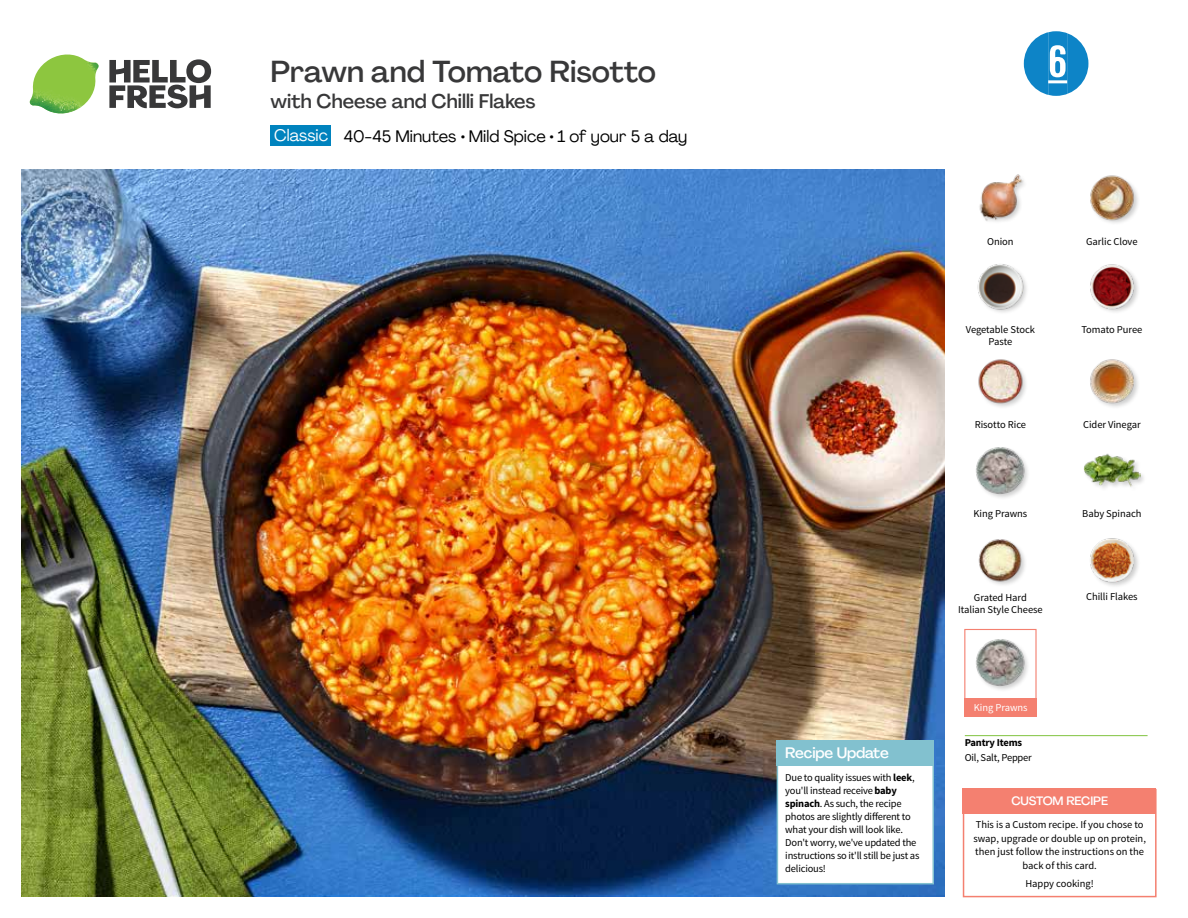
<style>
.page{position:relative;width:1188px;height:918px;background:#fff}
.page>*{position:absolute;margin:0;border:0;box-sizing:border-box;transform-origin:0 0}
.t1{font:45.9px "Kapra";color:#fff;scale:1.18 1}
.t2{font:500 30px "Agrandir";letter-spacing:-.005em;color:#383839}
.t3{font:500 19.5px "Agrandir";color:#383839}
.t4{font:16.5px "Agrandir";color:#000}
.t5{font:500 15px "Agrandir";letter-spacing:-.01em;color:#fff}
.t6{font:500 12px "Agrandir";letter-spacing:-.01em;color:#fff}
.t7{font:10.5px/13px "Source Sans Pro";letter-spacing:-.01em;color:#000;text-align:center}
.t8{font:700 10.5px "Source Sans Pro";letter-spacing:-.02em;color:#000}
.t9{font:10.5px "Source Sans Pro";letter-spacing:-.005em;color:#fff}
.s1{color:#fff}
.s2{font-weight:700}
</style>
<div class="page">
<svg style="left:109px;top:59px;width:102px;height:49px"></svg>
<img style="left:30px;top:55px;width:69px;height:59px">
<img style="left:21px;top:170px;width:924px;height:727px">
<div style="left:963px;top:789px;width:194px;height:108px;border:2px solid #f48070"></div>
<div style="left:963px;top:789px;width:193px;height:25px;background:#f48070"></div>
<hr style="left:965px;top:735px;width:183px;height:1px;background:#82c341">
<div style="left:271px;top:126px;width:60px;height:20px;background:#0083be"></div>
<div style="left:964px;top:629px;width:73px;height:72px;border:1px solid #f48070"></div>
<div style="left:964px;top:698px;width:73px;height:19px;background:#f48070"></div>
<div style="left:777px;top:746px;width:157px;height:138px;background:#fff;border:2px solid #82c1cf"></div>
<div style="left:777px;top:741px;width:157px;height:25px;background:#82c1cf"></div>
<img style="left:978px;top:539px;width:47px;height:46px">
<img style="left:976px;top:639px;width:52px;height:51px">
<img style="left:1090px;top:538px;width:48px;height:48px">
<img style="left:978px;top:359px;width:48px;height:48px">
<img style="left:976px;top:447px;width:52px;height:51px">
<div style="left:1083px;top:453px;width:64px;height:40px;background:#000;opacity:.2"></div>
<img style="left:1083px;top:453px;width:58px;height:40px">
<img style="left:1090px;top:359px;width:48px;height:48px">
<img style="left:979px;top:174px;width:45px;height:48px">
<img style="left:977px;top:264px;width:50px;height:49px">
<img style="left:1090px;top:264px;width:48px;height:48px">
<img style="left:1090px;top:175px;width:48px;height:48px">
<svg style="left:1023px;top:31px;width:66px;height:65px"></svg>
<h2 class="t2" style="left:271px;top:53px;width:387px">Prawn and Tomato Risotto</h2>
<h3 class="t3" style="left:271px;top:89px;width:267px">with Cheese and Chilli Flakes</h3>
<h3 class="t4" style="left:274px;top:126px;width:414px"><span class="s1">Classic</span> 40-45 Minutes ◘• Mild Spice • 1 of your 5 a day</h3>
<h1 class="t1" style="left:1048px;top:35px;width:18px">6</h1>
<h3 class="t5" style="left:785px;top:744px;width:105px">Recipe Update</h3>
<p class="t7" style="left:785px;top:771px;width:136px;text-align:left">Due to quality issues with <span class="s2">leek</span>, you'll instead receive <span class="s2">baby spinach</span>. As such, the recipe photos are slightly different to what your dish will look like.<br>Don't worry, we've updated the instructions so it'll still be just as delicious!</p>
<p class="t7" style="left:987px;top:235px;width:28px">Onion</p>
<p class="t7" style="left:1086px;top:235px;width:53px">Garlic Clove</p>
<p class="t7" style="left:966px;top:323px;width:71px">Vegetable Stock</p>
<p class="t7" style="left:1081px;top:323px;width:63px">Tomato Puree</p>
<p class="t7" style="left:989px;top:335px;width:25px">Paste</p>
<p class="t7" style="left:975px;top:419px;width:53px">Risotto Rice</p>
<p class="t7" style="left:1083px;top:419px;width:59px">Cider Vinegar</p>
<p class="t7" style="left:974px;top:507px;width:55px">King Prawns</p>
<p class="t7" style="left:1082px;top:507px;width:61px">Baby Spinach</p>
<p class="t7" style="left:974px;top:591px;width:54px">Grated Hard</p>
<p class="t7" style="left:1086px;top:590px;width:53px">Chilli Flakes</p>
<p class="t7" style="left:958px;top:603px;width:86px">Italian Style Cheese</p>
<p class="t9" style="left:974px;top:701px;width:55px">King Prawns</p>
<p class="t8" style="left:965px;top:736px;width:59px">Pantry Items</p>
<p class="t7" style="left:965px;top:751px;width:69px">Oil, Salt, Pepper</p>
<p class="t6" style="left:1011px;top:794px;width:98px">CUSTOM RECIPE</p>
<p class="t7" style="left:973px;top:818px;width:174px;line-height:13.5px">This is a Custom recipe. If you chose to swap, upgrade or double up on protein, then just follow the instructions on the back of this card.</p>
<p class="t7" style="left:1025px;top:877px;width:70px">Happy cooking!</p>
</div>
